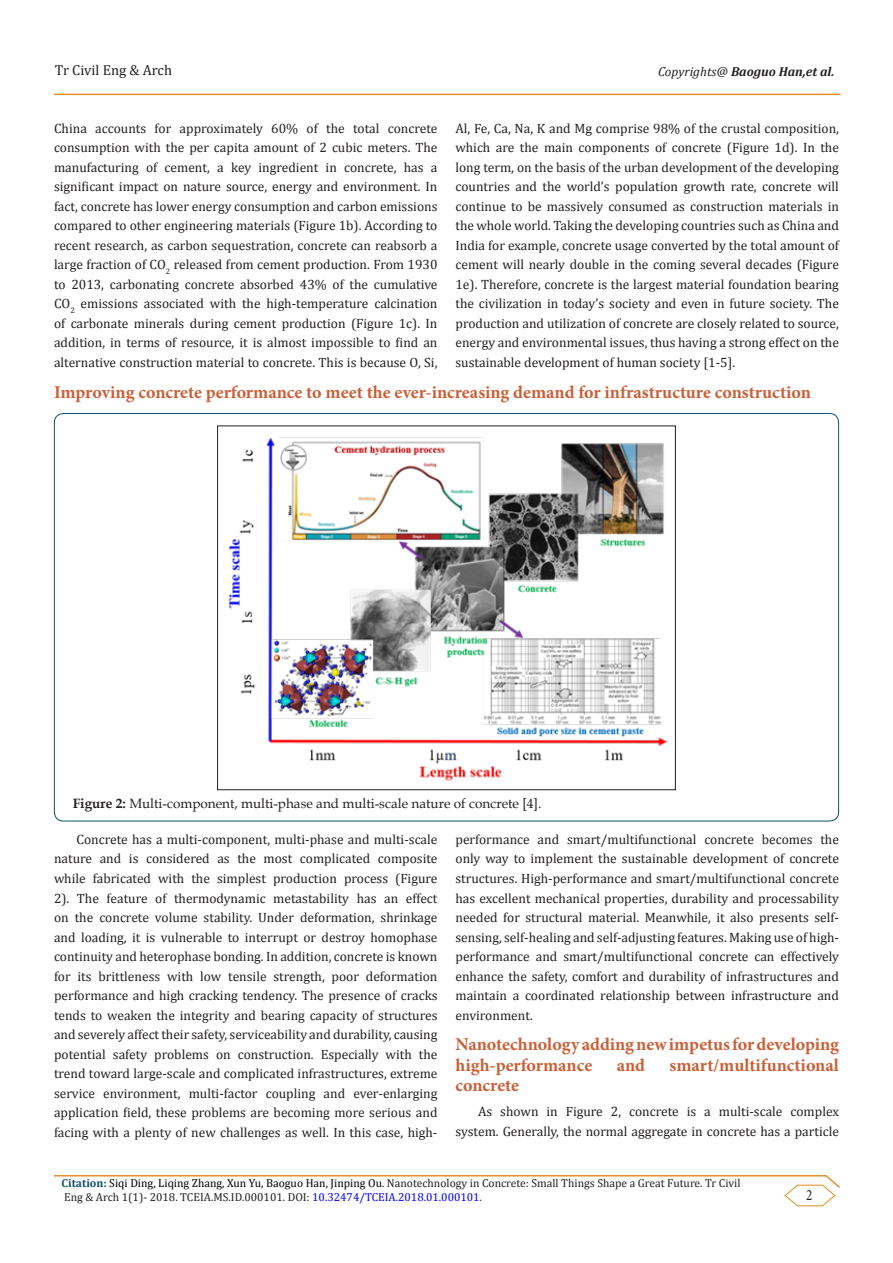
<style>
.page{position:relative;width:893px;height:1263px;background:#fff}
.page>*{position:absolute;margin:0;border:0;box-sizing:border-box;transform-origin:0 0}
.t1{font:700 18px/20.2px "Minion Pro";color:#ca5f37}
.t2{font:15.75px "Minion Pro";color:#231f20;scale:.83 1}
.t3{font:14.4px "Cambria";color:#231f20}
.t4{font:13.5px/19.5px "Cambria";color:#231f20;text-align:justify}
.t5{font:13.5px "Book Antiqua";color:#231f20}
.t6{font:italic 700 13.05px "Cambria";color:#231f20}
.t7{font:11.55px "Cambria";color:#231f20}
.s1{font-weight:400}
.s2{font-weight:700}
.s3{font-weight:700;color:#0e536a}
.s4{color:#000}
.s5{color:#00f}
</style>
<div class="page">
<hr style="left:54px;top:94px;width:786px;height:1px;background:#de8d23">
<hr style="left:54px;top:1175px;width:772px;height:1px;background:#de8d23">
<svg style="left:784px;top:1175px;width:56px;height:31px"></svg>
<img style="left:228px;top:437px;width:439px;height:344px">
<p class="t3" style="left:55px;top:62px;width:119px">Tr Civil Eng &amp; Arch</p>
<p class="t6" style="left:658px;top:62px;width:178px"><span class="s1">Copyrights@</span> Baoguo Han,et al.</p>
<p class="t4" style="left:54px;top:118px;width:385px">China accounts for approximately 60% of the total concrete consumption with the per capita amount of 2 cubic meters. The manufacturing of cement, a key ingredient in concrete, has a significant impact on nature source, energy and environment. In fact, concrete has lower energy consumption and carbon emissions compared to other engineering materials (Figure 1b). According to recent research, as carbon sequestration, concrete can reabsorb a large fraction of CO<sub>2</sub> released from cement production. From 1930 to 2013, carbonating concrete absorbed 43% of the cumulative CO<sub>2</sub> emissions associated with the high-temperature calcination of carbonate minerals during cement production (Figure 1c). In addition, in terms of resource, it is almost impossible to find an alternative construction material to concrete. This is because O, Si,</p>
<p class="t4" style="left:455px;top:118px;width:385px">Al, Fe, Ca, Na, K and Mg comprise 98% of the crustal composition, which are the main components of concrete (Figure 1d). In the long term, on the basis of the urban development of the developing countries and the world’s population growth rate, concrete will continue to be massively consumed as construction materials in the whole world. Taking the developing countries such as China and India for example, concrete usage converted by the total amount of cement will nearly double in the coming several decades (Figure 1e). Therefore, concrete is the largest material foundation bearing the civilization in today’s society and even in future society. The production and utilization of concrete are closely related to source, energy and environmental issues, thus having a strong effect on the sustainable development of human society [1-5].</p>
<p class="t1" style="left:54px;top:382px;width:758px">Improving concrete performance to meet the ever-increasing demand for infrastructure construction</p>
<p class="t5" style="left:73px;top:794px;width:470px"><span class="s2">Figure 2:</span> Multi-component, multi-phase and multi-scale nature of concrete [4].</p>
<p class="t4" style="left:54px;top:829px;width:385px;text-indent:22px">Concrete has a multi-component, multi-phase and multi-scale nature and is considered as the most complicated composite while fabricated with the simplest production process (Figure 2). The feature of thermodynamic metastability has an effect on the concrete volume stability. Under deformation, shrinkage and loading, it is vulnerable to interrupt or destroy homophase continuity and heterophase bonding. In addition, concrete is known for its brittleness with low tensile strength, poor deformation performance and high cracking tendency. The presence of cracks tends to weaken the integrity and bearing capacity of structures and severely affect their safety, serviceability and durability, causing potential safety problems on construction. Especially with the trend toward large-scale and complicated infrastructures, extreme service environment, multi-factor coupling and ever-enlarging application field, these problems are becoming more serious and facing with a plenty of new challenges as well. In this case, high-</p>
<p class="t4" style="left:455px;top:829px;width:385px">performance and smart/multifunctional concrete becomes the only way to implement the sustainable development of concrete structures. High-performance and smart/multifunctional concrete has excellent mechanical properties, durability and processability needed for structural material. Meanwhile, it also presents self&shy;sensing, self-healing and self-adjusting features. Making use of high&shy;performance and smart/multifunctional concrete can effectively enhance the safety, comfort and durability of infrastructures and maintain a coordinated relationship between infrastructure and environment.</p>
<p class="t1" style="left:455px;top:1034px;width:385px">Nanotechnology adding new impetus for developing high-performance</p>
<p class="t1" style="left:617px;top:1054px;width:30px">and</p>
<p class="t1" style="left:669px;top:1054px;width:171px">smart/multifunctional</p>
<p class="t1" style="left:455px;top:1075px;width:65px">concrete</p>
<p class="t4" style="left:455px;top:1102px;width:385px;text-align:right">As shown in Figure 2, concrete is a multi-scale complex system. Generally, the normal aggregate in concrete has a particle</p>
<p class="t7" style="left:62px;top:1176px;width:681px"><span class="s3">Citation:</span> <span class="s4">Siqi Ding, Liqing Zhang, Xun Yu, Baoguo Han, Jinping Ou</span>. Nanotechnology in Concrete: Small Things Shape a Great Future. Tr Civil</p>
<p class="t7" style="left:64px;top:1190px;width:419px">Eng &amp; Arch 1(1)- 2018. TCEIA.MS.ID.000101. DOI: <span class="s5">10.32474/TCEIA.2018.01.000101</span>.</p>
<p class="t2" style="left:806px;top:1184px;width:9px">2</p>
</div>
